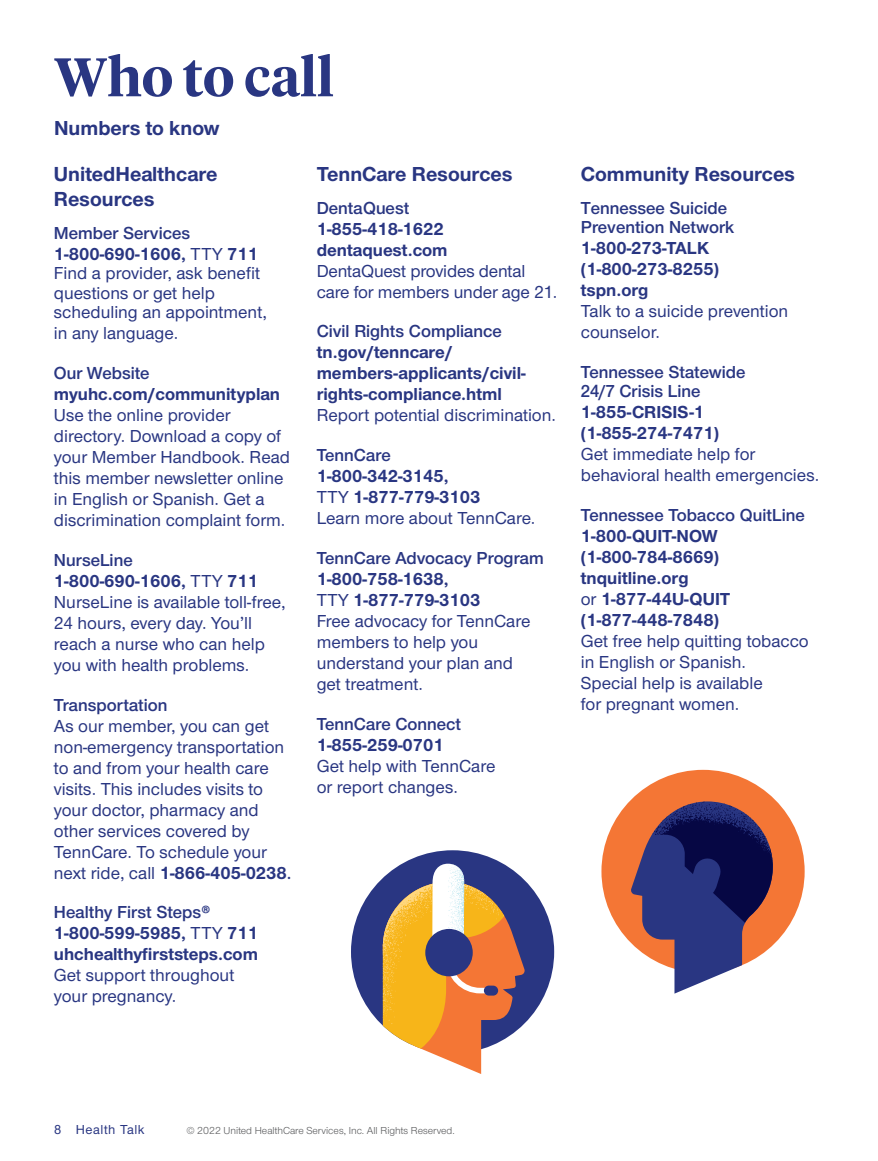
<style>
.page{position:relative;width:878px;height:1161px;background:#fff}
.page>*{position:absolute;margin:0;border:0;box-sizing:border-box;transform-origin:0 0}
.Hed_primary_AMC{font:600 54px "UHC Serif Headline";color:#293682}
.Deck_AMC{font:700 21.15px/25.3px "UHC Sans";color:#293682}
.Deck_AMC-2{font:700 21px "UHC Sans";color:#293682}
.Sans_no_indent_AMC{font:500 18px/21px "UHC Sans";color:#293682}
.Sans_no_indent_AMC-2{font:700 18px/21px "UHC Sans";color:#293682}
.Subhead_AMC{font:600 18px/19.5px "UHC Sans";color:#293682}
.Subhead_AMC-2{font:500 18px/21px "UHC Sans";color:#293682}
.Folio_V_AMC{font:500 13.5px "UHC Sans";letter-spacing:.04em;color:#293682}
.Legal_language_AMC{font:10.5px "UHC Sans";color:#58595b}
.s1{font-weight:700}
.s2{font-weight:600}
.s3{font-weight:500}
</style>
<div class="page">
<div style="left:351px;top:850px;width:203px;height:203px;background:#293682;border-radius:50%"></div>
<svg style="left:381px;top:864px;width:144px;height:210px"></svg>
<div style="left:425px;top:929px;width:47px;height:47px;background:#293682;border-radius:50%"></div>
<div style="left:601px;top:770px;width:203px;height:203px;background:#f47635;border-radius:50%"></div>
<svg style="left:630px;top:801px;width:144px;height:193px"></svg>
<p class="Hed_primary_AMC" style="left:54px;top:40px;width:281px">Who to call</p>
<p class="Deck_AMC-2" style="left:54px;top:114px;width:167px">Numbers to know</p>
<p class="Deck_AMC" style="left:54px;top:160px;width:165px">UnitedHealthcare<br>Resources</p>
<p class="Subhead_AMC" style="left:54px;top:222px;width:138px">Member Services</p>
<p class="Sans_no_indent_AMC" style="left:54px;top:243px;width:214px;line-height:19.8px"><span class="s1">1-800-690-1606,</span> TTY <span class="s1">711<br></span>Find a provider, ask benefit questions or get help scheduling an appointment, in any language.</p>
<p class="Subhead_AMC" style="left:54px;top:363px;width:97px">Our Website</p>
<p class="Sans_no_indent_AMC-2" style="left:54px;top:383px;width:228px">myuhc.com/communityplan</p>
<p class="Sans_no_indent_AMC" style="left:54px;top:404px;width:238px">Use the online provider directory. Download a copy of your Member Handbook. Read this member newsletter online in English or Spanish. Get a discrimination complaint form.</p>
<p class="Subhead_AMC" style="left:54px;top:550px;width:80px">NurseLine</p>
<p class="Sans_no_indent_AMC" style="left:54px;top:570px;width:233px"><span class="s1">1-800-690-1606,</span> TTY <span class="s1">711<br></span>NurseLine is available toll-free,<br>24 hours, every day. You’ll reach a nurse who can help you with health problems.</p>
<p class="Subhead_AMC-2" style="left:54px;top:693px;width:239px"><span class="s2">Transportation<br></span>As our member, you can get non-emergency transportation to and from your health care visits. This includes visits to your doctor, pharmacy and other services covered by<br>TennCare. To schedule your next ride, call <span class="s1">1-866-405-0238</span><span class="s2">.</span></p>
<p class="Subhead_AMC" style="left:54px;top:902px;width:158px">Healthy First Steps®</p>
<p class="Sans_no_indent_AMC-2" style="left:54px;top:922px;width:206px">1-800-599-5985, <span class="s3">TTY</span> 711 uhchealthyfirststeps.com<br><span class="s3">Get support throughout your pregnancy.</span></p>
<p class="Deck_AMC-2" style="left:316px;top:159px;width:197px">TennCare Resources</p>
<p class="Subhead_AMC" style="left:316px;top:197px;width:94px">DentaQuest</p>
<p class="Sans_no_indent_AMC" style="left:316px;top:217px;width:242px"><span class="s1">1-855-418-1622 dentaquest.com<br></span>DentaQuest provides dental care for members under age 21.</p>
<p class="Subhead_AMC" style="left:316px;top:321px;width:187px">Civil Rights Compliance</p>
<p class="Sans_no_indent_AMC-2" style="left:316px;top:341px;width:241px">tn.gov/tenncare/ members-applicants/civil&shy;rights-compliance.html<br><span class="s3">Report potential discrimination.</span></p>
<p class="Subhead_AMC" style="left:316px;top:445px;width:76px">TennCare</p>
<p class="Sans_no_indent_AMC-2" style="left:316px;top:465px;width:220px">1-800-342-3145,<br><span class="s3">TTY</span> 1-877-779-3103<br><span class="s3">Learn more about TennCare.</span></p>
<p class="Subhead_AMC" style="left:316px;top:547px;width:229px">TennCare Advocacy Program</p>
<p class="Sans_no_indent_AMC" style="left:316px;top:568px;width:215px"><span class="s1">1-800-758-1638,<br></span>TTY <span class="s1">1-877-779-3103<br></span>Free advocacy for TennCare members to help you understand your plan and get treatment.</p>
<p class="Subhead_AMC" style="left:316px;top:713px;width:146px">TennCare Connect</p>
<p class="Sans_no_indent_AMC" style="left:316px;top:733px;width:180px"><span class="s1">1-855-259-0701<br></span>Get help with TennCare or report changes.</p>
<p class="Deck_AMC-2" style="left:580px;top:159px;width:216px">Community Resources</p>
<p class="Subhead_AMC" style="left:580px;top:197px;width:155px">Tennessee Suicide<br>Prevention Network</p>
<p class="Sans_no_indent_AMC-2" style="left:580px;top:237px;width:209px">1-800-273-TALK (1-800-273-8255) tspn.org<br><span class="s3">Talk to a suicide prevention counselor.</span></p>
<p class="Subhead_AMC" style="left:580px;top:361px;width:166px">Tennessee Statewide<br>24/7 Crisis Line</p>
<p class="Sans_no_indent_AMC" style="left:580px;top:401px;width:240px"><span class="s1">1-855-CRISIS-1 (1-855-274-7471)<br></span>Get immediate help for behavioral health emergencies.</p>
<p class="Subhead_AMC" style="left:580px;top:505px;width:225px">Tennessee Tobacco QuitLine</p>
<p class="Sans_no_indent_AMC" style="left:580px;top:525px;width:229px"><span class="s1">1-800-QUIT-NOW (1-800-784-8669) tnquitline.org<br></span>or <span class="s1">1-877-44U-QUIT (1-877-448-7848)<br></span>Get free help quitting tobacco in English or Spanish.<br>Special help is available<br>for pregnant women.</p>
<p class="Folio_V_AMC" style="left:54px;top:1120px;width:92px">8 Health Talk</p>
<p class="Legal_language_AMC" style="left:186px;top:1124px;width:270px">© 2022 United HealthCare Services, Inc. All Rights Reserved.</p>
</div>
